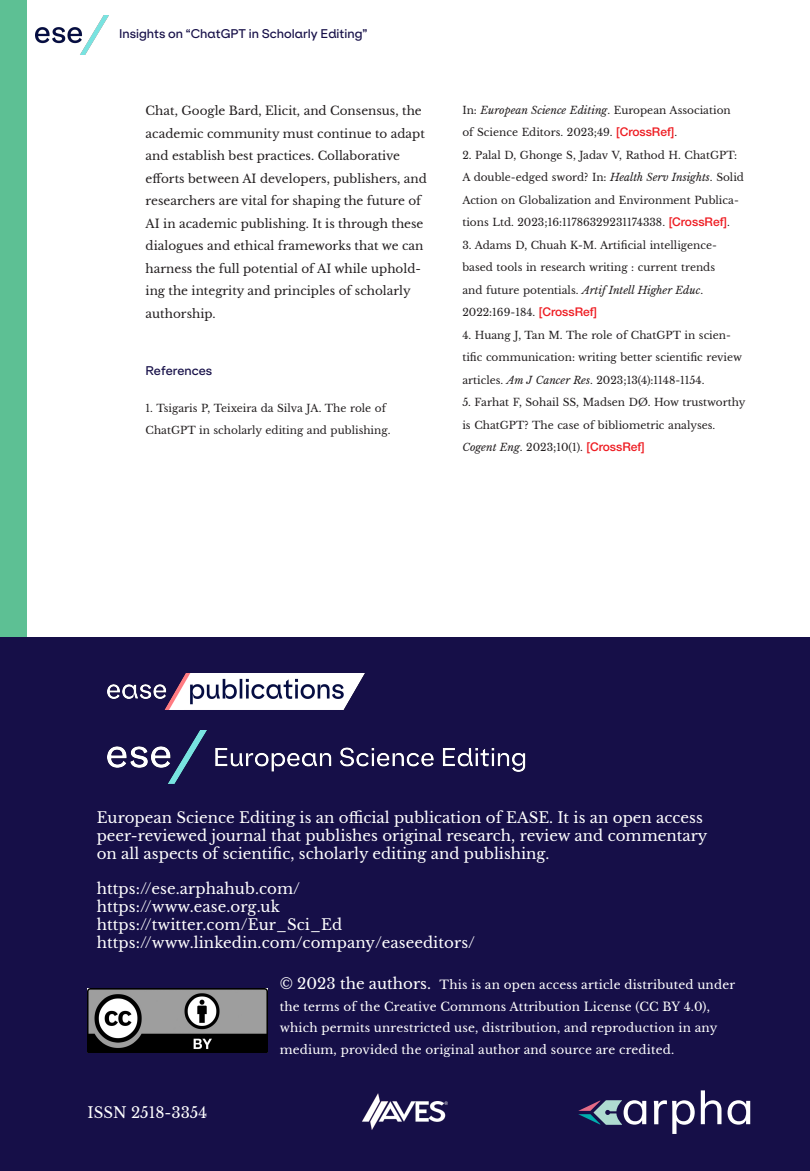
<style>
.page{position:relative;width:810px;height:1171px;background:#fff}
.page>*{position:absolute;margin:0;border:0;box-sizing:border-box;transform-origin:0 0}
.t1{font:15px/18px "Libre Baskerville";color:#fff}
.t2{font:12px/22.5px "Libre Baskerville";color:#231f20}
.t3{font:12px/21.8px "Libre Baskerville";letter-spacing:.015em;color:#fff}
.t4{font:500 12px "ES Klarheit Kurrent";color:#160f48}
.t5{font:10.5px/22.5px "Libre Baskerville";color:#231f20}
.s1{font-style:italic}
.s2{font-family:"Helvetica Neue LT Std";font-weight:500;font-size:12px;color:#ee1d23}
.s3{font-size:15px}
</style>
<div class="page">
<img style="left:35px;top:15px;width:73px;height:39px">
<div style="left:0;top:0;width:26px;height:1170px;background:#5dc094"></div>
<div style="left:0;top:637px;width:810px;height:533px;background:#160f48"></div>
<img style="left:108px;top:673px;width:256px;height:35px">
<img style="left:108px;top:730px;width:418px;height:54px">
<img style="left:88px;top:988px;width:180px;height:63px">
<svg style="left:578px;top:1100px;width:68px;height:24px"></svg>
<svg style="left:654px;top:1100px;width:41px;height:33px"></svg>
<svg style="left:701px;top:1090px;width:21px;height:33px"></svg>
<svg style="left:728px;top:1100px;width:22px;height:24px"></svg>
<img style="left:362px;top:1093px;width:86px;height:37px">
<p class="t4" style="left:119px;top:24px;width:250px">Insights on “ChatGPT in Scholarly Editing”</p>
<p class="t2" style="left:146px;top:99px;width:283px">Chat, Google Bard, Elicit, and Consensus, the academic community must continue to adapt and establish best practices. Collaborative efforts between AI developers, publishers, and researchers are vital for shaping the future of AI in academic publishing. It is through these dialogues and ethical frameworks that we can harness the full potential of AI while uphold&shy;ing the integrity and principles of scholarly authorship.</p>
<p class="t4" style="left:146px;top:360px;width:68px">References</p>
<p class="t5" style="left:146px;top:396px;width:246px">1. Tsigaris P, Teixeira da Silva JA. The role of<br>ChatGPT in scholarly editing and publishing.</p>
<p class="t5" style="left:462px;top:98px;width:270px">In: <span class="s1">European Science Editing</span>. European Association of Science Editors. 2023;49. <span class="s2">[CrossRef]</span>.</p>
<p class="t5" style="left:462px;top:143px;width:283px">2. Palal D, Ghonge S, Jadav V, Rathod H. ChatGPT:<br>A double-edged sword? In: <span class="s1">Health Serv Insights</span>. Solid Action on Globalization and Environment Publica&shy;tions Ltd. 2023;16:11786329231174338. <span class="s2">[CrossRef]</span>.</p>
<p class="t5" style="left:462px;top:233px;width:256px">3. Adams D, Chuah K-M. Artificial intelligence&shy;based tools in research writing : current trends and future potentials. <span class="s1">Artif Intell Higher Educ</span>.<br>2022:169-184. <span class="s2">[CrossRef]</span></p>
<p class="t5" style="left:462px;top:323px;width:281px">4. Huang J, Tan M. The role of ChatGPT in scien&shy;tific communication: writing better scientific review articles. <span class="s1">Am J Cancer Res</span>. 2023;13(4):1148-1154.</p>
<p class="t5" style="left:462px;top:391px;width:285px">5. Farhat F, Sohail SS, Madsen DØ. How trustworthy is ChatGPT? The case of bibliometric analyses.<br><span class="s1">Cogent Eng</span>. 2023;10(1). <span class="s2">[CrossRef]</span></p>
<h1 class="t1" style="left:97px;top:808px;width:612px">European Science Editing is an official publication of EASE. It is an open access peer-reviewed journal that publishes original research, review and commentary on all aspects of scientific, scholarly editing and publishing.</h1>
<h1 class="t1" style="left:97px;top:879px;width:380px">https://ese.arphahub.com/ https://www.ease.org.uk https://twitter.com/Eur_Sci_Ed https://www.linkedin.com/company/easeeditors/</h1>
<p class="t3" style="left:280px;top:973px;width:457px"><span class="s3">© 2023 the authors.</span> This is an open access article distributed under the terms of the Creative Commons Attribution License (CC BY 4.0), which permits unrestricted use, distribution, and reproduction in any medium, provided the original author and source are credited.</p>
<h1 class="t1" style="left:88px;top:1103px;width:121px">ISSN 2518-3354</h1>
</div>
